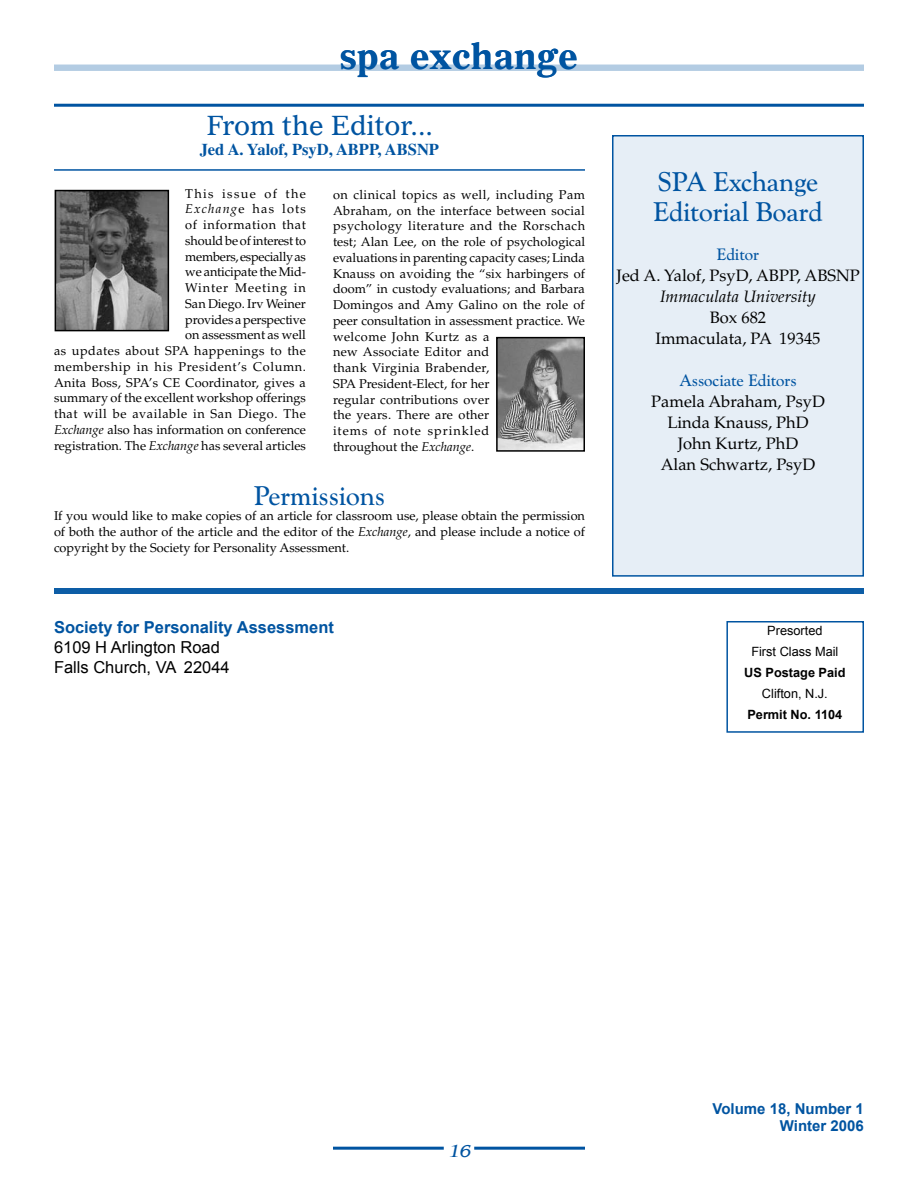
<style>
.page{position:relative;width:918px;height:1188px;background:#fff}
.page>*{position:absolute;margin:0;border:0;box-sizing:border-box;transform-origin:0 0}
.t1{font:700 36px "Gazette LH";color:#0054a1}
.t2{font:27px/30px "Goudy Catalogue BT";color:#0054a1}
.t3{font:27px "Gazette LH";color:#0054a1}
.t4{font:18px "Gazette Italic SWFTE";color:#0054a1}
.t5{font:16.5px/21px "Palatino";color:#000;text-align:center}
.t6{font:16.5px/19.8px "Arial";color:#000}
.t7{font:700 16.5px "Arial";color:#0054a1}
.t8{font:700 16.5px "Times";color:#0054a1}
.t9{font:16.5px "Goudy Catalogue BT";color:#0054a1}
.t10{font:italic 16.5px "Palatino";color:#000}
.t11{font:700 15px/16.5px "Arial";color:#0054a1;text-align:right}
.t12{font:12.75px/15.8px "Palatino";letter-spacing:.005em;color:#000;text-align:right}
.t13{font:12.75px/21px "Arial";color:#000;text-align:center}
.t14{font:700 12.75px "Arial";color:#000}
.s1{font-style:italic}
</style>
<div class="page">
<hr style="left:333px;top:1147px;width:111px;height:3px;background:#0054a1">
<hr style="left:474px;top:1147px;width:111px;height:3px;background:#0054a1">
<div style="left:613px;top:136px;width:250px;height:440px;background:#e6eef6"></div>
<div style="left:612px;top:135px;width:252px;height:442px;border:2px solid #0054a1"></div>
<div style="left:54px;top:588px;width:810px;height:6px;background:#0d5da6"></div>
<div style="left:54px;top:65px;width:810px;height:6px;background:#b3cce3"></div>
<hr style="left:54px;top:104px;width:810px;height:3px;background:#0054a1">
<hr style="left:54px;top:169px;width:531px;height:2px;background:#0054a1">
<div style="left:726px;top:621px;width:138px;height:112px;border:2px solid #0054a1"></div>
<img style="left:499px;top:340px;width:83px;height:109px">
<div style="left:496px;top:337px;width:89px;height:115px;border:2px solid #000"></div>
<img style="left:58px;top:193px;width:108px;height:135px">
<div style="left:55px;top:190px;width:114px;height:141px;border:2px solid #000"></div>
<h1 class="t1" style="left:340px;top:34px;width:240px">spa exchange</h1>
<h2 class="t3" style="left:207px;top:109px;width:228px">From the Editor...</h2>
<p class="t8" style="left:200px;top:140px;width:241px">Jed A. Yalof, PsyD, ABPP, ABSNP</p>
<p class="t12" style="left:54px;top:186px;width:254px">This issue of the<br><span class="s1">Exchang</span>e has lots<br>of information that<br>should be of interest to<br>members, especially as<br>we anticipate the Mid-<br>Winter Meeting in<br>San Diego. Irv Weiner<br>provides a perspective<br>on assessment as well<br>as updates about SPA happenings to the membership in his President’s Column.<br>Anita Boss, SPA’s CE Coordinator, gives a summary of the excellent workshop offerings that will be available in San Diego. The<br><span class="s1">Exchange</span> also has information on conference registration. The <span class="s1">Exchange</span> has several articles</p>
<h2 class="t2" style="left:254px;top:480px;width:132px">Permissions</h2>
<p class="t12" style="left:54px;top:508px;width:533px;text-align:justify">If you would like to make copies of an article for classroom use, please obtain the permission of both the author of the article and the editor of the <span class="s1">Exchange</span>, and please include a notice of copyright by the Society for Personality Assessment.</p>
<p class="t12" style="left:333px;top:187px;width:254px;text-align:left">on clinical topics as well, including Pam Abraham, on the interface between social psychology literature and the Rorschach test; Alan Lee, on the role of psychological evaluations in parenting capacity cases; Linda Knauss on avoiding the “six harbingers of doom” in custody evaluations; and Barbara Domingos and Amy Galino on the role of peer consultation in assessment practice. We welcome John Kurtz as a<br>new Associate Editor and<br>thank Virginia Brabender,<br>SPA President-Elect, for her<br>regular contributions over<br>the years. There are other<br>items of note sprinkled<br>throughout the <span class="s1">Exchange</span>.</p>
<p class="t7" style="left:54px;top:616px;width:281px">Society for Personality Assessment</p>
<p class="t6" style="left:54px;top:637px;width:177px">6109 H Arlington Road<br>Falls Church, VA 22044</p>
<h2 class="t2" style="left:654px;top:166px;width:170px">SPA Exchange<br>Editorial Board</h2>
<p class="t9" style="left:717px;top:244px;width:44px">Editor</p>
<p class="t5" style="left:617px;top:265px;width:245px">Jed A. Yalof, PsyD, ABPP, ABSNP</p>
<p class="t10" style="left:660px;top:287px;width:157px">Immaculata University</p>
<p class="t5" style="left:655px;top:307px;width:167px">Box 682<br>Immaculata, PA 19345</p>
<p class="t9" style="left:679px;top:370px;width:119px">Associate Editors</p>
<p class="t5" style="left:651px;top:391px;width:175px">Pamela Abraham, PsyD<br>Linda Knauss, PhD<br>John Kurtz, PhD<br>Alan Schwartz, PsyD</p>
<p class="t13" style="left:751px;top:620px;width:89px">Presorted<br>First Class Mail</p>
<p class="t14" style="left:744px;top:664px;width:103px">US Postage Paid</p>
<p class="t13" style="left:762px;top:683px;width:67px">Clifton, N.J.</p>
<p class="t14" style="left:747px;top:707px;width:96px">Permit No. 1104</p>
<h3 class="t4" style="left:448px;top:1140px;width:23px">16</h3>
<p class="t11" style="left:713px;top:1101px;width:153px">Volume 18, Number 1<br>Winter 2006</p>
</div>
